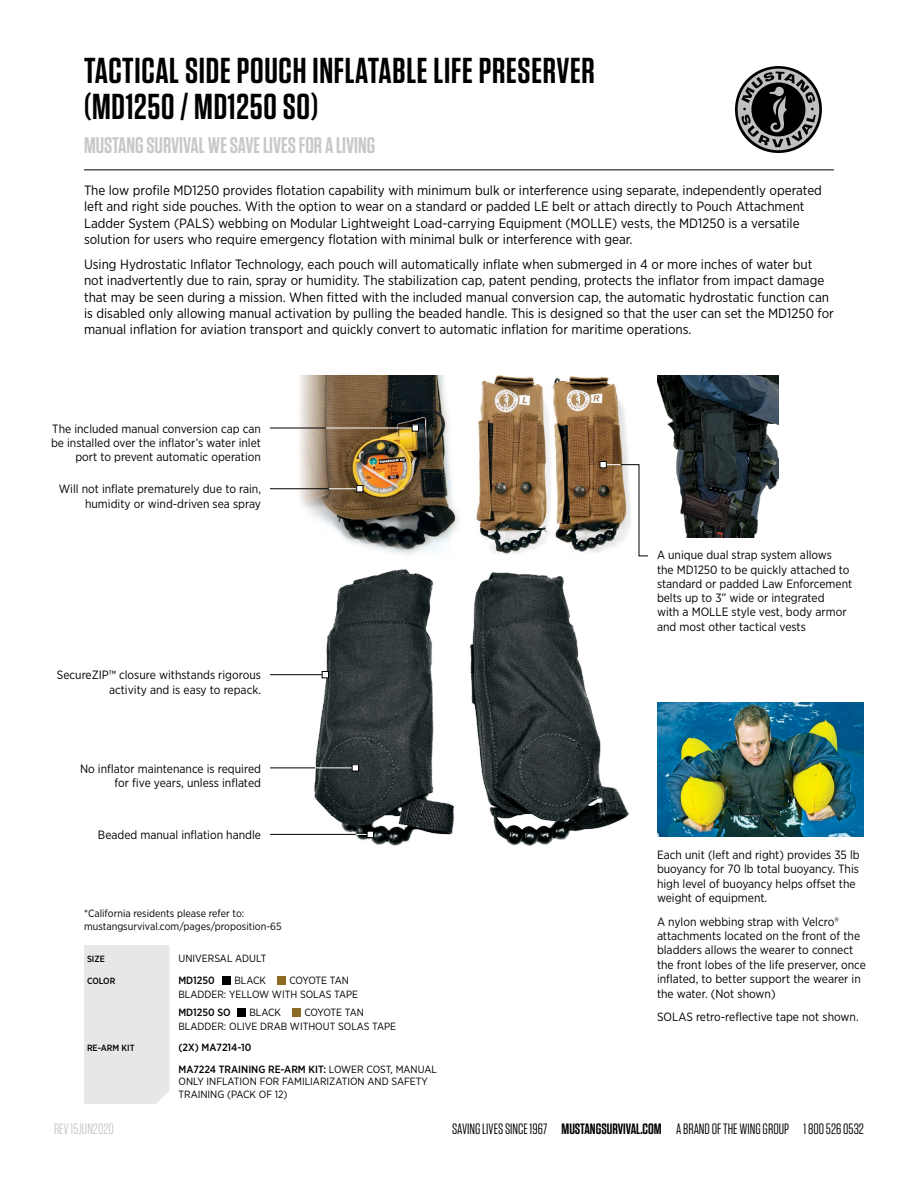
<style>
.page{position:relative;width:918px;height:1188px;background:#fff}
.page>*{position:absolute;margin:0;border:0;box-sizing:border-box;transform-origin:0 0}
.t1{font:600 36px/36px "Tungsten";letter-spacing:.02em;color:#000}
.t2{font:600 22.5px "Tungsten";color:#c7c8ca}
.t3{font:15px "Tungsten";color:#000}
.t4{font:15px "Tungsten";color:#c7c8ca}
.t5{font:13.5px/16.2px "Gotham Narrow";color:#000}
.t6{font:12px/14.2px "Gotham Narrow";color:#000;text-align:right}
.t7{font:10.5px/12.6px "Gotham Narrow";color:#000}
.t8{font:500 10.5px/21.6px "Gotham Narrow";color:#000}
.t9{font:10.5px "Gotham Narrow";letter-spacing:-.04em;color:#000}
.t10{font:500 9px "Gotham Narrow";color:#000}
.s1{font-weight:400}
.s2{font-weight:600}
</style>
<div class="page">
<div style="left:84px;top:945px;width:86px;height:159px;background:#e6e7e8"></div>
<div style="left:222px;top:976px;width:9px;height:9px;background:#000"></div>
<div style="left:237px;top:1008px;width:9px;height:9px;background:#000"></div>
<div style="left:277px;top:976px;width:9px;height:9px;background:#8e6b25"></div>
<div style="left:292px;top:1008px;width:9px;height:9px;background:#8e6b25"></div>
<img style="left:296px;top:569px;width:334px;height:277px">
<img style="left:557px;top:376px;width:85px;height:181px">
<img style="left:483px;top:375px;width:74px;height:179px">
<img style="left:270px;top:376px;width:213px;height:178px">
<img style="left:657px;top:702px;width:207px;height:134px">
<img style="left:657px;top:376px;width:121px;height:161px">
<svg style="left:606px;top:464px;width:42px;height:92px"></svg>
<div style="left:600px;top:461px;width:6px;height:7px;background:#fff"></div>
<div style="left:600px;top:461px;width:7px;height:7px;border:1px solid #000"></div>
<hr style="left:270px;top:674px;width:52px;height:1px;background:#000">
<div style="left:322px;top:672px;width:7px;height:6px;background:#fff"></div>
<div style="left:322px;top:671px;width:7px;height:7px;border:1px solid #000"></div>
<hr style="left:270px;top:768px;width:45px;height:1px;background:#000">
<hr style="left:315px;top:768px;width:37px;height:1px;background:#fff">
<div style="left:352px;top:765px;width:7px;height:6px;background:#fff"></div>
<div style="left:352px;top:765px;width:7px;height:6px;border:1px solid #000"></div>
<hr style="left:270px;top:488px;width:59px;height:1px;background:#000">
<svg style="left:329px;top:486px;width:32px;height:6px"></svg>
<div style="left:356px;top:485px;width:7px;height:7px;border:1px solid #000"></div>
<hr style="left:270px;top:428px;width:56px;height:1px;background:#000">
<hr style="left:326px;top:428px;width:86px;height:1px;background:#fff">
<div style="left:412px;top:425px;width:7px;height:6px;background:#fff"></div>
<div style="left:412px;top:425px;width:7px;height:6px;border:1px solid #000"></div>
<hr style="left:270px;top:834px;width:86px;height:1px;background:#000">
<div style="left:367px;top:831px;width:7px;height:7px;background:#fff"></div>
<div style="left:367px;top:831px;width:7px;height:7px;border:1px solid #000"></div>
<svg style="left:737px;top:68px;width:83px;height:83px;background:#6c6b6c"></svg>
<hr style="left:84px;top:170px;width:750px;height:1px;background:#000">
<h1 class="t1" style="left:84px;top:53px;width:512px">TACTICAL SIDE POUCH INFLATABLE LIFE PRESERVER (MD1250 / MD1250 SO)</h1>
<h2 class="t2" style="left:84px;top:133px;width:293px">MUSTANG SURVIVAL WE SAVE LIVES FOR A LIVING</h2>
<p class="t5" style="left:84px;top:182px;width:739px">The low profile MD1250 provides flotation capability with minimum bulk or interference using separate, independently operated left and right side pouches. With the option to wear on a standard or padded LE belt or attach directly to Pouch Attachment Ladder System (PALS) webbing on Modular Lightweight Load-carrying Equipment (MOLLE) vests, the MD1250 is a versatile solution for users who require emergency flotation with minimal bulk or interference with gear.</p>
<p class="t5" style="left:84px;top:256px;width:751px">Using Hydrostatic Inflator Technology, each pouch will automatically inflate when submerged in 4 or more inches of water but not inadvertently due to rain, spray or humidity. The stabilization cap, patent pending, protects the inflator from impact damage that may be seen during a mission. When fitted with the included manual conversion cap, the automatic hydrostatic function can is disabled only allowing manual activation by pulling the beaded handle. This is designed so that the user can set the MD1250 for manual inflation for aviation transport and quickly convert to automatic inflation for maritime operations.</p>
<p class="t6" style="left:51px;top:421px;width:211px">The included manual conversion cap can be installed over the inflator’s water inlet port to prevent automatic operation</p>
<p class="t6" style="left:59px;top:482px;width:204px">Will not inflate prematurely due to rain, humidity or wind-driven sea spray</p>
<p class="t6" style="left:57px;top:668px;width:206px">SecureZIP™ closure withstands rigorous activity and is easy to repack.</p>
<p class="t6" style="left:80px;top:761px;width:182px">No inflator maintenance is required for five years, unless inflated</p>
<p class="t6" style="left:98px;top:828px;width:165px">Beaded manual inflation handle</p>
<p class="t7" style="left:84px;top:906px;width:199px;line-height:13px">*California residents please refer to: mustangsurvival.com/pages/proposition-65</p>
<p class="t10" style="left:87px;top:953px;width:19px">SIZE</p>
<p class="t10" style="left:87px;top:975px;width:30px">COLOR</p>
<p class="t7" style="left:178px;top:952px;width:90px">UNIVERSAL ADULT</p>
<p class="t7" style="left:178px;top:988px;width:181px">BLADDER: YELLOW WITH SOLAS TAPE</p>
<p class="t7" style="left:178px;top:1020px;width:219px">BLADDER: OLIVE DRAB WITHOUT SOLAS TAPE</p>
<p class="t9" style="left:289px;top:974px;width:61px">COYOTE TAN</p>
<p class="t9" style="left:304px;top:1006px;width:61px">COYOTE TAN</p>
<p class="t7" style="left:234px;top:974px;width:33px">BLACK</p>
<p class="t7" style="left:249px;top:1006px;width:33px">BLACK</p>
<p class="t8" style="left:178px;top:970px;width:38px">MD1250</p>
<p class="t8" style="left:178px;top:1002px;width:54px">MD1250 SO</p>
<p class="t10" style="left:87px;top:1042px;width:49px">RE-ARM KIT</p>
<p class="t8" style="left:178px;top:1036px;width:260px">(2X) MA7214-10<br>MA7224 TRAINING RE-ARM KIT: <span class="s1">LOWER COST, MANUAL</span></p>
<p class="t7" style="left:178px;top:1075px;width:251px">ONLY INFLATION FOR FAMILIARIZATION AND SAFETY<br>TRAINING (PACK OF 12)</p>
<p class="t6" style="left:657px;top:548px;width:197px;text-align:left">A unique dual strap system allows<br>the MD1250 to be quickly attached to standard or padded Law Enforcement belts up to 3” wide or integrated<br>with a MOLLE style vest, body armor and most other tactical vests</p>
<p class="t6" style="left:657px;top:847px;width:204px;text-align:left">Each unit (left and right) provides 35 lb buoyancy for 70 lb total buoyancy. This high level of buoyancy helps offset the weight of equipment.</p>
<p class="t6" style="left:657px;top:914px;width:210px;text-align:left">A nylon webbing strap with Velcro® attachments located on the front of the bladders allows the wearer to connect the front lobes of the life preserver, once inflated, to better support the wearer in the water. (Not shown)</p>
<p class="t6" style="left:657px;top:1009px;width:203px">SOLAS retro-reflective tape not shown.</p>
<p class="t4" style="left:54px;top:1121px;width:61px">REV 15Jun2020</p>
<p class="t3" style="left:452px;top:1121px;width:413px">SAVING LIVES SINCE 1967 <span class="s2">MUSTANGSURVIVAL.COM</span> A BRAND OF THE WING GROUP 1 800 526 0532</p>
</div>
